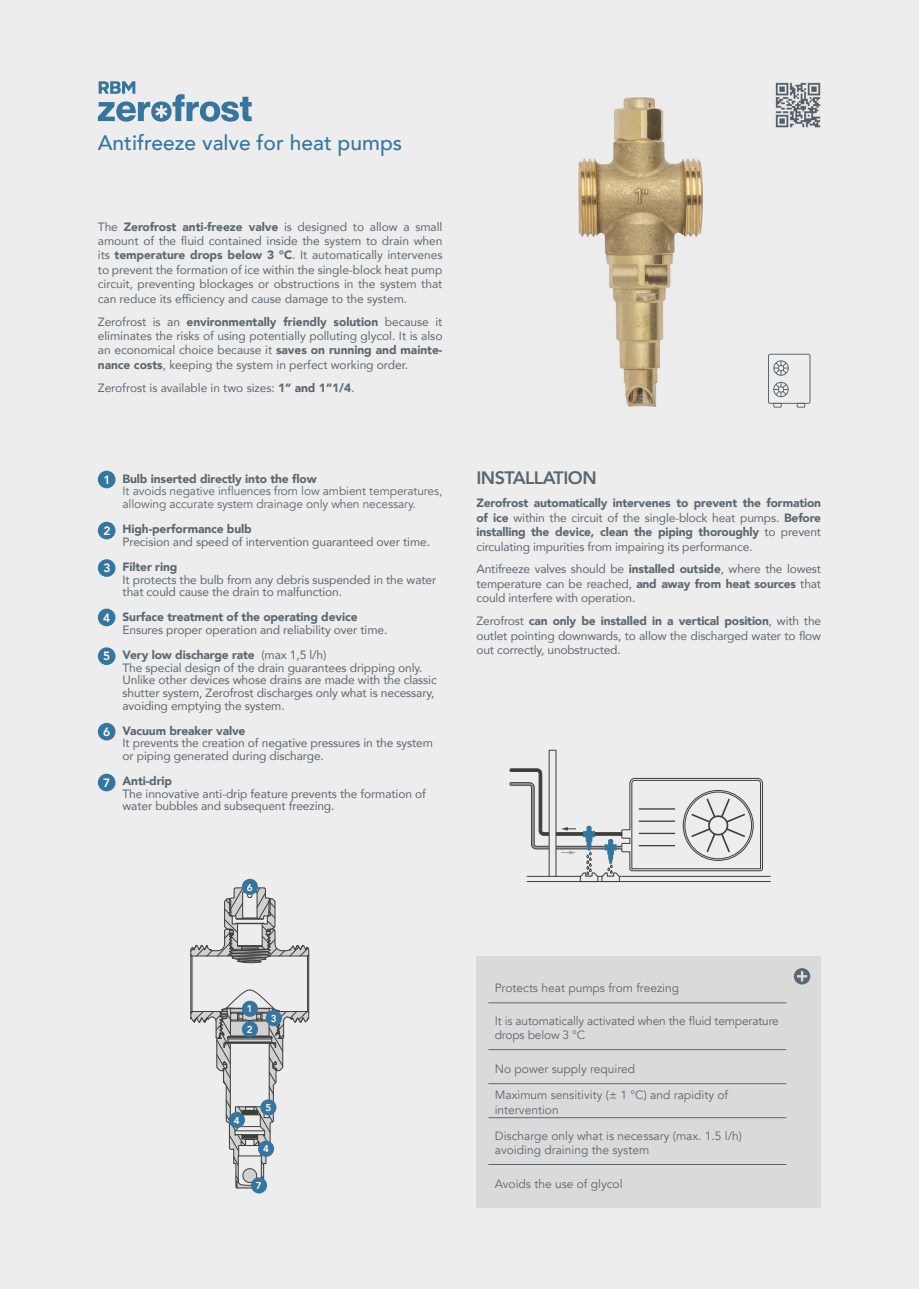
<style>
.page{position:relative;width:919px;height:1289px;background:#fff}
.page>*{position:absolute;margin:0;border:0;box-sizing:border-box;transform-origin:0 0}
.t1{font:500 21px "Avenir";color:#3576a0}
.t2{font:800 18px "Avenir";letter-spacing:-.03em;color:#5b6770}
.t3{font:12px/14.4px "Avenir";letter-spacing:-.005em;color:#5c6871;text-align:justify}
.t4{font:12px/12.6px "Avenir";letter-spacing:-.01em;color:#5b6770}
.t5{font:12px/14.4px "Avenir";letter-spacing:-.01em;color:#5b6770}
.t6{font:900 12px/14.4px "Avenir";letter-spacing:-.015em;color:#5c6871;text-align:justify}
.t7{font:900 12px "Avenir";letter-spacing:-.01em;color:#5b6770}
.t8{font:800 12px "Avenir";color:#fff}
.t9{font:800 9.9px "Avenir";color:#fff}
.s1{font-weight:900}
.s2{font-weight:400}
</style>
<div class="page">
<div style="left:0;top:0;width:918px;height:1288px;background:#ededed"></div>
<div style="left:98px;top:470px;width:17px;height:18px;background:#3576a0;border-radius:50%"></div>
<div style="left:98px;top:522px;width:17px;height:17px;background:#3576a0;border-radius:50%"></div>
<div style="left:98px;top:559px;width:17px;height:18px;background:#3576a0;border-radius:50%"></div>
<div style="left:98px;top:608px;width:17px;height:18px;background:#3576a0;border-radius:50%"></div>
<div style="left:98px;top:647px;width:17px;height:18px;background:#3576a0;border-radius:50%"></div>
<div style="left:98px;top:722px;width:17px;height:18px;background:#3576a0;border-radius:50%"></div>
<div style="left:98px;top:773px;width:17px;height:18px;background:#3576a0;border-radius:50%"></div>
<hr style="left:527px;top:876px;width:243px;height:1px;background:#3d3d3c">
<hr style="left:527px;top:881px;width:243px;height:1px;background:#3d3d3c">
<svg style="left:509px;top:768px;width:254px;height:114px"></svg>
<div style="left:476px;top:956px;width:345px;height:252px;background:#dadada"></div>
<hr style="left:488px;top:1163px;width:298px;height:1px;background:#5b6770">
<hr style="left:488px;top:1002px;width:298px;height:1px;background:#5b6770">
<hr style="left:488px;top:1049px;width:298px;height:1px;background:#5b6770">
<hr style="left:488px;top:1083px;width:298px;height:1px;background:#5b6770">
<hr style="left:488px;top:1117px;width:298px;height:1px;background:#5b6770">
<svg style="left:793px;top:968px;width:17px;height:16px"></svg>
<svg style="left:796px;top:971px;width:11px;height:10px"></svg>
<svg style="left:98px;top:81px;width:154px;height:41px"></svg>
<img style="left:578px;top:98px;width:124px;height:308px">
<img style="left:775px;top:82px;width:46px;height:46px">
<div style="left:768px;top:354px;width:42px;height:50px;border:1px solid #5d6771;border-radius:2px"></div>
<svg style="left:796px;top:402px;width:9px;height:6px"></svg>
<div style="left:773px;top:360px;width:15px;height:15px;border:1px solid #5d6771;border-radius:50%"></div>
<svg style="left:773px;top:361px;width:15px;height:14px"></svg>
<svg style="left:773px;top:382px;width:15px;height:26px"></svg>
<svg style="left:190px;top:887px;width:119px;height:301px"></svg>
<div style="left:242px;top:878px;width:16px;height:16px;background:#3576a0;border-radius:50%"></div>
<div style="left:242px;top:1000px;width:16px;height:16px;background:#3576a0;border-radius:50%"></div>
<div style="left:266px;top:1010px;width:16px;height:16px;background:#3576a0;border-radius:50%"></div>
<div style="left:242px;top:1021px;width:16px;height:16px;background:#3576a0;border-radius:50%"></div>
<div style="left:260px;top:1099px;width:16px;height:16px;background:#3576a0;border-radius:50%"></div>
<div style="left:229px;top:1111px;width:16px;height:16px;background:#3576a0;border-radius:50%"></div>
<div style="left:258px;top:1140px;width:16px;height:16px;background:#3576a0;border-radius:50%"></div>
<div style="left:251px;top:1177px;width:16px;height:16px;background:#3576a0;border-radius:50%"></div>
<h1 class="t1" style="left:98px;top:125px;width:306px">Antifreeze valve for heat pumps</h1>
<p class="t3" style="left:98px;top:219px;width:346px">The <span class="s1">Zerofrost anti-freeze valve</span> is designed to allow a small amount of the fluid contained inside the system to drain when its <span class="s1">temperature drops below 3 °C</span>. It automatically intervenes to prevent the formation of ice within the single-block heat pump circuit, preventing blockages or obstructions in the system that can reduce its efficiency and cause damage to the system.</p>
<p class="t3" style="left:98px;top:314px;width:346px">Zerofrost is an <span class="s1">environmentally friendly solution</span> because it eliminates the risks of using potentially polluting glycol. It is also an economical choice because it <span class="s1">saves on running and mainte&shy;nance costs</span>, keeping the system in perfect working order.</p>
<p class="t3" style="left:98px;top:380px;width:258px">Zerofrost is available in two sizes: <span class="s1">1” and 1”1/4</span>.</p>
<p class="t8" style="left:104px;top:470px;width:9px">1</p>
<p class="t8" style="left:103px;top:521px;width:9px">2</p>
<p class="t8" style="left:103px;top:558px;width:9px">3</p>
<p class="t8" style="left:103px;top:608px;width:9px">4</p>
<p class="t8" style="left:103px;top:646px;width:9px">5</p>
<p class="t8" style="left:103px;top:722px;width:9px">6</p>
<p class="t8" style="left:103px;top:773px;width:9px">7</p>
<p class="t7" style="left:122px;top:468px;width:196px">Bulb inserted directly into the flow</p>
<p class="t5" style="left:122px;top:485px;width:321px;line-height:12.6px">It avoids negative influences from low ambient temperatures, allowing accurate system drainage only when necessary.</p>
<p class="t7" style="left:122px;top:518px;width:131px">High-performance bulb</p>
<p class="t4" style="left:122px;top:535px;width:309px">Precision and speed of intervention guaranteed over time.</p>
<p class="t7" style="left:122px;top:556px;width:56px">Filter ring</p>
<p class="t4" style="left:122px;top:572px;width:315px">It protects the bulb from any debris suspended in the water that could cause the drain to malfunction.</p>
<p class="t7" style="left:122px;top:607px;width:236px">Surface treatment of the operating device</p>
<p class="t4" style="left:122px;top:617px;width:266px;line-height:25.2px">Ensures proper operation and reliability over time.<br><span class="s1">Very low discharge rate</span> (max 1,5 l/h)</p>
<p class="t4" style="left:122px;top:661px;width:316px">The special design of the drain guarantees dripping only.<br>Unlike other devices whose drains are made with the classic shutter system, Zerofrost discharges only what is necessary, avoiding emptying the system.</p>
<p class="t7" style="left:122px;top:720px;width:124px">Vacuum breaker valve</p>
<p class="t4" style="left:122px;top:736px;width:312px">It prevents the creation of negative pressures in the system or piping generated during discharge.</p>
<p class="t7" style="left:122px;top:770px;width:51px">Anti-drip</p>
<p class="t4" style="left:122px;top:787px;width:305px">The innovative anti-drip feature prevents the formation of water bubbles and subsequent freezing.</p>
<p class="t9" style="left:247px;top:879px;width:7px">6</p>
<h2 class="t2" style="left:476px;top:464px;width:122px">INSTALLATION</h2>
<p class="t6" style="left:476px;top:495px;width:346px">Zerofrost automatically intervenes to prevent the formation of ice <span class="s2">within the circuit of the single-block heat pumps.</span> Before installing the device, clean the piping thoroughly <span class="s2">to prevent circulating impurities from impairing its performance.</span></p>
<p class="t3" style="left:476px;top:561px;width:346px">Antifreeze valves should be <span class="s1">installed outside</span>, where the lowest temperature can be reached, <span class="s1">and away from heat sources</span> that could interfere with operation.</p>
<p class="t3" style="left:476px;top:613px;width:346px">Zerofrost <span class="s1">can only be installed in a vertical position</span>, with the outlet pointing downwards, to allow the discharged water to flow out correctly, unobstructed.</p>
<p class="t9" style="left:247px;top:1001px;width:7px">1</p>
<p class="t9" style="left:247px;top:1021px;width:7px">2</p>
<p class="t9" style="left:271px;top:1010px;width:7px">3</p>
<p class="t9" style="left:234px;top:1112px;width:7px">4</p>
<p class="t9" style="left:265px;top:1099px;width:7px">5</p>
<p class="t9" style="left:263px;top:1141px;width:7px">4</p>
<p class="t9" style="left:256px;top:1177px;width:7px">7</p>
<p class="t5" style="left:494px;top:980px;width:186px">Protects heat pumps from freezing</p>
<p class="t5" style="left:494px;top:1013px;width:286px">It is automatically activated when the fluid temperature drops below 3 °C</p>
<p class="t5" style="left:494px;top:1061px;width:142px">No power supply required</p>
<p class="t5" style="left:494px;top:1088px;width:235px">Maximum sensitivity (± 1 °C) and rapidity of intervention</p>
<p class="t5" style="left:494px;top:1128px;width:249px">Discharge only what is necessary (max. 1.5 l/h) avoiding draining the system</p>
<p class="t5" style="left:494px;top:1176px;width:129px">Avoids the use of glycol</p>
</div>
